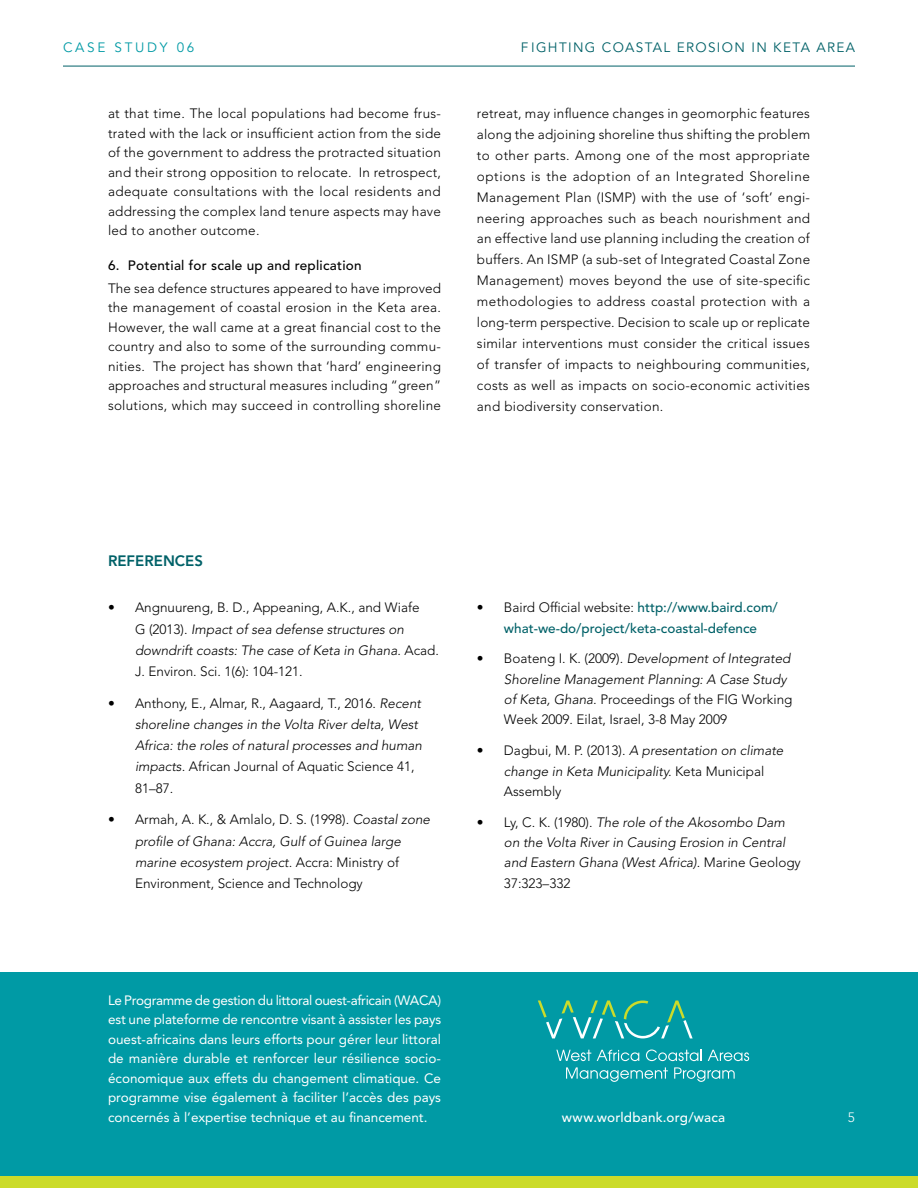
<style>
.page{position:relative;width:918px;height:1188px;background:#fff}
.page>*{position:absolute;margin:0;border:0;box-sizing:border-box;transform-origin:0 0}
.t1{font:800 15px "Avenir LT Std";color:#006168}
.t2{font:300 13.5px/20.9px "Avenir LT Std";letter-spacing:.015em;color:#000}
.t3{font:italic 300 13.5px/20.2px "Avenir LT Std";color:#000}
.t4{font:13.5px/19.5px "Avenir LT Std";color:#fff;text-align:justify}
.t5{font:500 13.5px/20.2px "Avenir LT Std";color:#006168;text-align:center}
.t6{font:500 13.5px "Avenir LT Std";letter-spacing:.02em;color:#000}
.t7{font:13.5px "Avenir LT Std";letter-spacing:.1em;color:#006168}
.t8{font:500 13.5px "Avenir LT Std";letter-spacing:.015em;color:#fff}
.t9{font:13.5px "Avenir LT Std";letter-spacing:.2em;color:#009aa5}
.t10{font:300 13.5px "Avenir LT Std";color:#fff}
.s1{font-style:italic}
.s2{font-style:normal}
.s3{font-weight:300;color:#000}
</style>
<div class="page">
<div style="left:0;top:1170px;width:918px;height:18px;background:#cbdb2a"></div>
<hr style="left:63px;top:66px;width:792px;height:1px;background:#006168">
<div style="left:0;top:972px;width:918px;height:204px;background:#009aa5"></div>
<svg style="left:556px;top:1050px;width:35px;height:11px"></svg>
<svg style="left:597px;top:1050px;width:42px;height:11px"></svg>
<svg style="left:646px;top:1050px;width:56px;height:11px"></svg>
<svg style="left:708px;top:1050px;width:41px;height:11px"></svg>
<svg style="left:566px;top:1067px;width:102px;height:15px"></svg>
<svg style="left:674px;top:1067px;width:61px;height:15px"></svg>
<svg style="left:538px;top:1000px;width:155px;height:38px"></svg>
<p class="t9" style="left:63px;top:40px;width:133px">CASE STUDY 06</p>
<p class="t7" style="left:521px;top:40px;width:336px">FIGHTING COASTAL EROSION IN KETA AREA</p>
<p class="t2" style="left:108px;top:104px;width:335px;line-height:19.5px;text-align:justify">at that time. The local populations had become frus&shy;trated with the lack or insufficient action from the side of the government to address the protracted situation and their strong opposition to relocate. In retrospect, adequate consultations with the local residents and addressing the complex land tenure aspects may have led to another outcome.</p>
<p class="t6" style="left:108px;top:258px;width:255px">6. Potential for scale up and replication</p>
<p class="t2" style="left:108px;top:279px;width:335px;line-height:19.5px;text-align:justify">The sea defence structures appeared to have improved the management of coastal erosion in the Keta area.<br>However, the wall came at a great financial cost to the country and also to some of the surrounding commu&shy;nities. The project has shown that ‘hard’ engineering approaches and structural measures including “green” solutions, which may succeed in controlling shoreline</p>
<p class="t2" style="left:477px;top:103px;width:335px;text-align:justify">retreat, may influence changes in geomorphic features along the adjoining shoreline thus shifting the problem to other parts. Among one of the most appropriate options is the adoption of an Integrated Shoreline Management Plan (ISMP) with the use of ‘soft’ engi&shy;neering approaches such as beach nourishment and an effective land use planning including the creation of buffers. An ISMP (a sub-set of Integrated Coastal Zone Management) moves beyond the use of site-specific methodologies to address coastal protection with a long-term perspective. Decision to scale up or replicate similar interventions must consider the critical issues of transfer of impacts to neighbouring communities, costs as well as impacts on socio-economic activities and biodiversity conservation.</p>
<p class="t1" style="left:108px;top:552px;width:96px">REFERENCES</p>
<p class="t2" style="left:135px;top:597px;width:305px;text-indent:-27px">• Angnuureng, B. D., Appeaning, A.K., and Wiafe<br>G (2013). <span class="s1">Impact of sea defense structures on downdrift coasts: The case of Keta in Ghana</span>. Acad.<br>J. Environ. Sci. 1(6): 104-121.</p>
<p class="t3" style="left:135px;top:693px;width:289px;line-height:21.1px;text-indent:-27px"><span class="s2">• Anthony, E., Almar, R., Aagaard, T., 2016.</span> Recent shoreline changes in the Volta River delta, West Africa: the roles of natural processes and human impacts. <span class="s2">African Journal of Aquatic Science 41, 81–87.</span></p>
<p class="t2" style="left:135px;top:809px;width:297px;text-indent:-27px">• Armah, A. K., &amp; Amlalo, D. S. (1998). <span class="s1">Coastal zone profile of Ghana: Accra, Gulf of Guinea large marine ecosystem project.</span> Accra: Ministry of Environment, Science and Technology</p>
<p class="t5" style="left:477px;top:598px;width:302px"><span class="s3">• Baird Official website:</span> http://www.baird.com/ what-we-do/project/keta-coastal-defence</p>
<p class="t2" style="left:504px;top:649px;width:290px;line-height:20.2px;text-indent:-27px">• Boateng I. K. (2009). <span class="s1">Development of Integrated Shoreline Management Planning: A Case Study of Keta, Ghana.</span> Proceedings of the FIG Working Week 2009. Eilat, Israel, 3-8 May 2009</p>
<p class="t3" style="left:504px;top:741px;width:281px;text-indent:-27px"><span class="s2">• Dagbui, M. P. (2013).</span> A presentation on climate change in Keta Municipality. <span class="s2">Keta Municipal<br>Assembly</span></p>
<p class="t3" style="left:504px;top:812px;width:298px;text-indent:-27px"><span class="s2">• Ly, C. K. (1980).</span> The role of the Akosombo Dam on the Volta River in Causing Erosion in Central and Eastern Ghana (West Africa)<span class="s2">. Marine Geology 37:323–332</span></p>
<p class="t4" style="left:108px;top:991px;width:335px">Le Programme de gestion du littoral ouest-africain (WACA) est une plateforme de rencontre visant à assister les pays ouest-africains dans leurs efforts pour gérer leur littoral de manière durable et renforcer leur résilience socio&shy;économique aux effets du changement climatique. Ce programme vise également à faciliter l’accès des pays concernés à l’expertise technique et au financement.</p>
<p class="t8" style="left:562px;top:1109px;width:165px">www.worldbank.org/waca</p>
<p class="t10" style="left:848px;top:1109px;width:9px">5</p>
</div>
